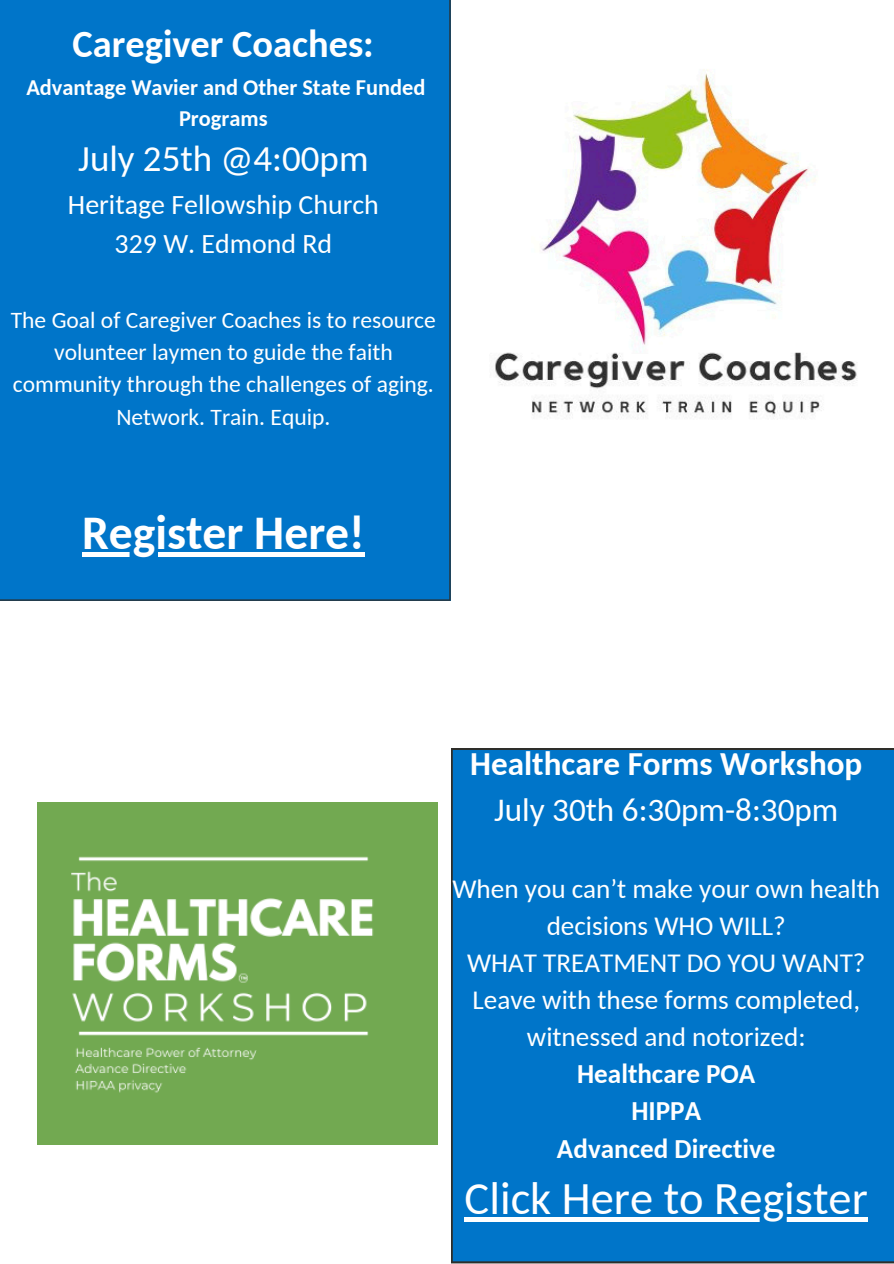
<style>
.page{position:relative;width:894px;height:1264px;background:#fff}
.page>*{position:absolute;margin:0;border:0;box-sizing:border-box;transform-origin:0 0}
.t1{font:700 47.55px "Carlito";color:#fff}
.t2{font:46.35px "Carlito";color:#fff}
.t3{font:700 38.4px "Carlito";color:#fff}
.t4{font:36.9px "Carlito";color:#fff}
.t5{font:700 33.15px/46.2px "Carlito";color:#fff;text-align:center}
.t6{font:27.9px "Carlito";color:#fff}
.t7{font:27.15px/37.2px "Carlito";color:#fff;text-align:center}
.t8{font:23.55px/32.2px "Carlito";color:#fff;text-align:center}
.t9{font:700 22.35px/31.2px "Carlito";color:#fff;text-align:center}
.s1{font-weight:400}
.s2{font-weight:700}
</style>
<div class="page">
<img style="left:450px;top:2px;width:407px;height:521px">
<div style="left:0;top:0;width:450px;height:600px;background:#0075c9"></div>
<div style="left:451px;top:748px;width:442px;height:515px;background:#0075c9"></div>
<hr style="left:464px;top:1217px;width:403px;height:4px;background:#fff">
<img style="left:37px;top:802px;width:401px;height:342px">
<div style="left:82px;top:552px;width:282px;height:5px;background:#fff"></div>
<p class="t3" style="left:73px;top:29px;width:303px">Caregiver Coaches:</p>
<p class="t9" style="left:26px;top:74px;width:400px">Advantage Wavier and Other State Funded<br>Programs</p>
<p class="t4" style="left:78px;top:143px;width:292px">July 25th @4:00pm</p>
<h1 class="t6" style="left:68px;top:193px;width:312px">Heritage Fellowship Church</h1>
<p class="t6" style="left:115px;top:232px;width:219px">329 W. Edmond Rd</p>
<h2 class="t8" style="left:11px;top:306px;width:426px">The Goal of Caregiver Coaches is to resource volunteer laymen to guide the faith community through the challenges of aging.<br>Network. Train. Equip.</h2>
<h1 class="t1" style="left:82px;top:513px;width:284px">Register Here!</h1>
<p class="t5" style="left:470px;top:743px;width:393px">Healthcare Forms Workshop<br><span class="s1">July 30th 6:30pm-8:30pm</span></p>
<p class="t7" style="left:452px;top:872px;width:429px">When you can’t make your own health decisions WHO WILL?<br>WHAT TREATMENT DO YOU WANT?<br>Leave with these forms completed, witnessed and notorized:<br><span class="s2">Healthcare POA<br>HIPPA<br>Advanced Directive</span></p>
<p class="t2" style="left:464px;top:1179px;width:404px">Click Here to Register</p>
</div>
